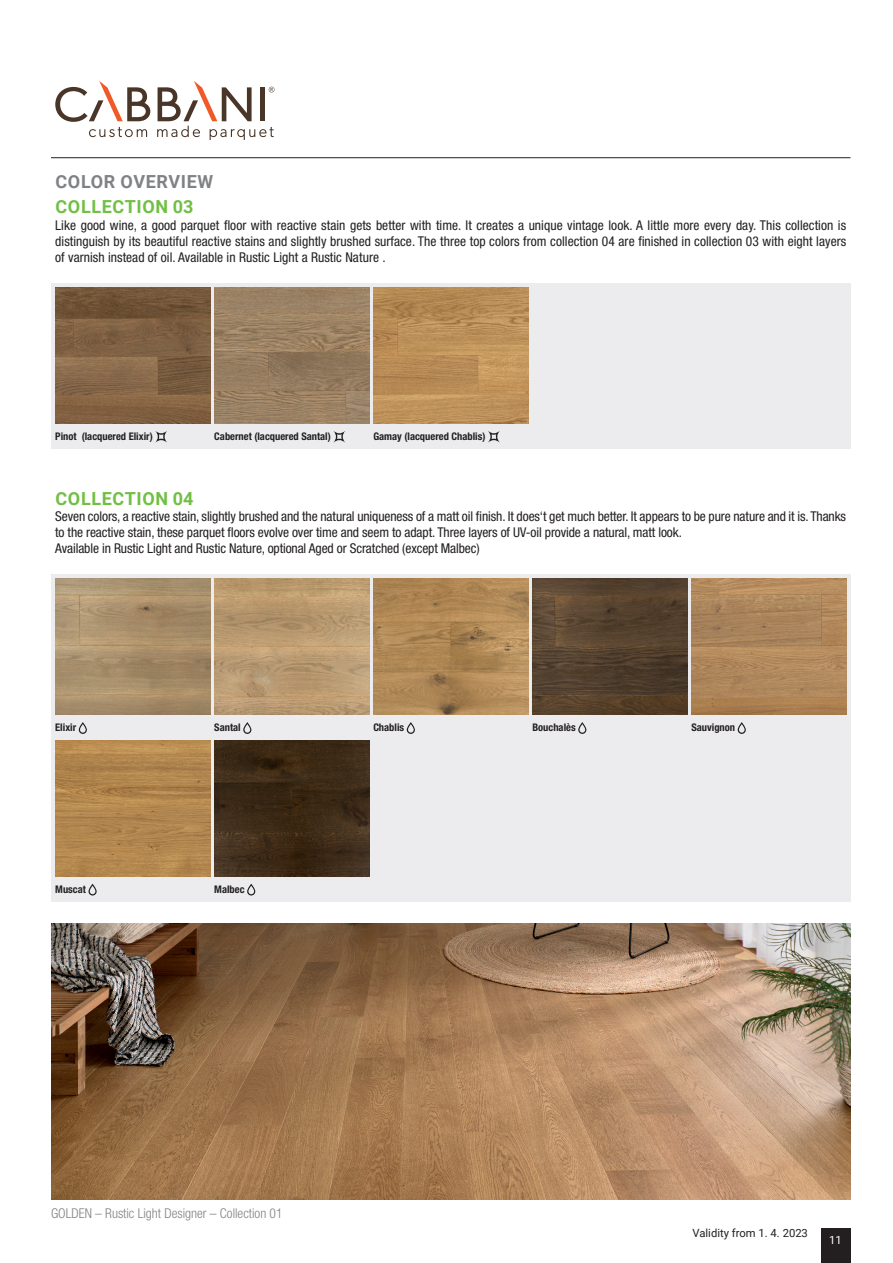
<style>
.page{position:relative;width:893px;height:1263px;background:#fff}
.page>*{position:absolute;margin:0;border:0;box-sizing:border-box;transform-origin:0 0}
.roboto_12_bold_šedá_nadpisy{font:700 18px "Roboto";letter-spacing:.035em;color:#71bf44}
.roboto_12_bold_šedá_nadpisy-2{font:700 18px "Roboto";letter-spacing:.035em;color:#808285}
.Tabulka_hlavicka{font:condensed 13.5px/16.2px "Helvetica Neue LT Pro";letter-spacing:-.01em;color:#231f20;text-align:justify}
.Tabulka_hlavicka-2{font:300 condensed 13.5px "Helvetica Neue LT Pro";color:#808285}
.t1{font:11.25px "Roboto";color:#231f20}
.t2{font:11.25px "Roboto";color:#fff}
.Tabulka_hlavicka-3{font:700 condensed 10.5px "Helvetica Neue LT Pro";color:#231f20}
.POPISEK_7_B_TUČNÉ{font:700 condensed 10.5px "Helvetica Neue LT Pro";color:#231f20}
</style>
<div class="page">
<div style="left:821px;top:1229px;width:29px;height:34px;background:#231f20"></div>
<hr style="left:51px;top:157px;width:799px;height:1px;background:#231f20">
<svg style="left:55px;top:81px;width:95px;height:56px"></svg>
<svg style="left:157px;top:81px;width:117px;height:59px"></svg>
<div style="left:51px;top:283px;width:799px;height:166px;background:#ececee"></div>
<div style="left:51px;top:574px;width:799px;height:327px;background:#ececee"></div>
<img style="left:214px;top:287px;width:155px;height:137px">
<img style="left:214px;top:579px;width:155px;height:136px">
<img style="left:691px;top:579px;width:155px;height:136px">
<svg style="left:333px;top:431px;width:12px;height:12px"></svg>
<svg style="left:243px;top:722px;width:8px;height:12px"></svg>
<svg style="left:738px;top:722px;width:8px;height:12px"></svg>
<img style="left:374px;top:287px;width:154px;height:137px">
<img style="left:373px;top:579px;width:155px;height:136px">
<img style="left:55px;top:740px;width:155px;height:136px">
<svg style="left:488px;top:431px;width:12px;height:12px"></svg>
<svg style="left:407px;top:722px;width:8px;height:12px"></svg>
<svg style="left:88px;top:884px;width:9px;height:11px"></svg>
<img style="left:55px;top:287px;width:155px;height:137px">
<img style="left:55px;top:579px;width:155px;height:136px">
<img style="left:532px;top:579px;width:155px;height:136px">
<svg style="left:155px;top:431px;width:12px;height:12px"></svg>
<svg style="left:79px;top:722px;width:8px;height:12px"></svg>
<svg style="left:578px;top:722px;width:8px;height:12px"></svg>
<img style="left:214px;top:741px;width:155px;height:136px">
<svg style="left:247px;top:884px;width:8px;height:11px"></svg>
<img style="left:51px;top:923px;width:799px;height:276px">
<p class="roboto_12_bold_šedá_nadpisy-2" style="left:56px;top:169px;width:159px">COLOR OVERVIEW</p>
<p class="roboto_12_bold_šedá_nadpisy" style="left:56px;top:194px;width:140px">COLLECTION 03</p>
<p class="Tabulka_hlavicka" style="left:55px;top:217px;width:792px">Like good wine, a good parquet floor with reactive stain gets better with time. It creates a unique vintage look. A little more every day. This collection is distinguish by its beautiful reactive stains and slightly brushed surface. The three top colors from collection 04 are finished in collection 03 with eight layers of varnish instead of oil. Available in Rustic Light a Rustic Nature .</p>
<p class="Tabulka_hlavicka-3" style="left:55px;top:429px;width:99px">Pinot (lacquered Elixir)</p>
<p class="Tabulka_hlavicka-3" style="left:214px;top:429px;width:118px">Cabernet (lacquered Santal)</p>
<p class="POPISEK_7_B_TUČNÉ" style="left:373px;top:429px;width:114px">Gamay (lacquered Chablis)</p>
<p class="roboto_12_bold_šedá_nadpisy" style="left:56px;top:486px;width:140px">COLLECTION 04</p>
<p class="Tabulka_hlavicka" style="left:55px;top:508px;width:792px">Seven colors, a reactive stain, slightly brushed and the natural uniqueness of a matt oil finish. It does‘t get much better. It appears to be pure nature and it is. Thanks to the reactive stain, these parquet floors evolve over time and seem to adapt. Three layers of UV-oil provide a natural, matt look.</p>
<p class="Tabulka_hlavicka" style="left:55px;top:540px;width:426px">Available in Rustic Light and Rustic Nature, optional Aged or Scratched (except Malbec)</p>
<p class="Tabulka_hlavicka-3" style="left:55px;top:721px;width:22px">Elixir</p>
<p class="Tabulka_hlavicka-3" style="left:532px;top:721px;width:45px">Bouchalès</p>
<p class="Tabulka_hlavicka-3" style="left:214px;top:721px;width:28px">Santal</p>
<p class="Tabulka_hlavicka-3" style="left:691px;top:721px;width:45px">Sauvignon</p>
<p class="POPISEK_7_B_TUČNÉ" style="left:373px;top:721px;width:32px">Chablis</p>
<p class="Tabulka_hlavicka-3" style="left:55px;top:882px;width:32px">Muscat</p>
<p class="POPISEK_7_B_TUČNÉ" style="left:214px;top:882px;width:32px">Malbec</p>
<p class="Tabulka_hlavicka-2" style="left:51px;top:1205px;width:233px">GOLDEN – Rustic Light Designer – Collection 01</p>
<p class="t1" style="left:692px;top:1225px;width:117px">Validity from 1. 4. 2023</p>
<p class="t2" style="left:829px;top:1232px;width:14px">11</p>
</div>
